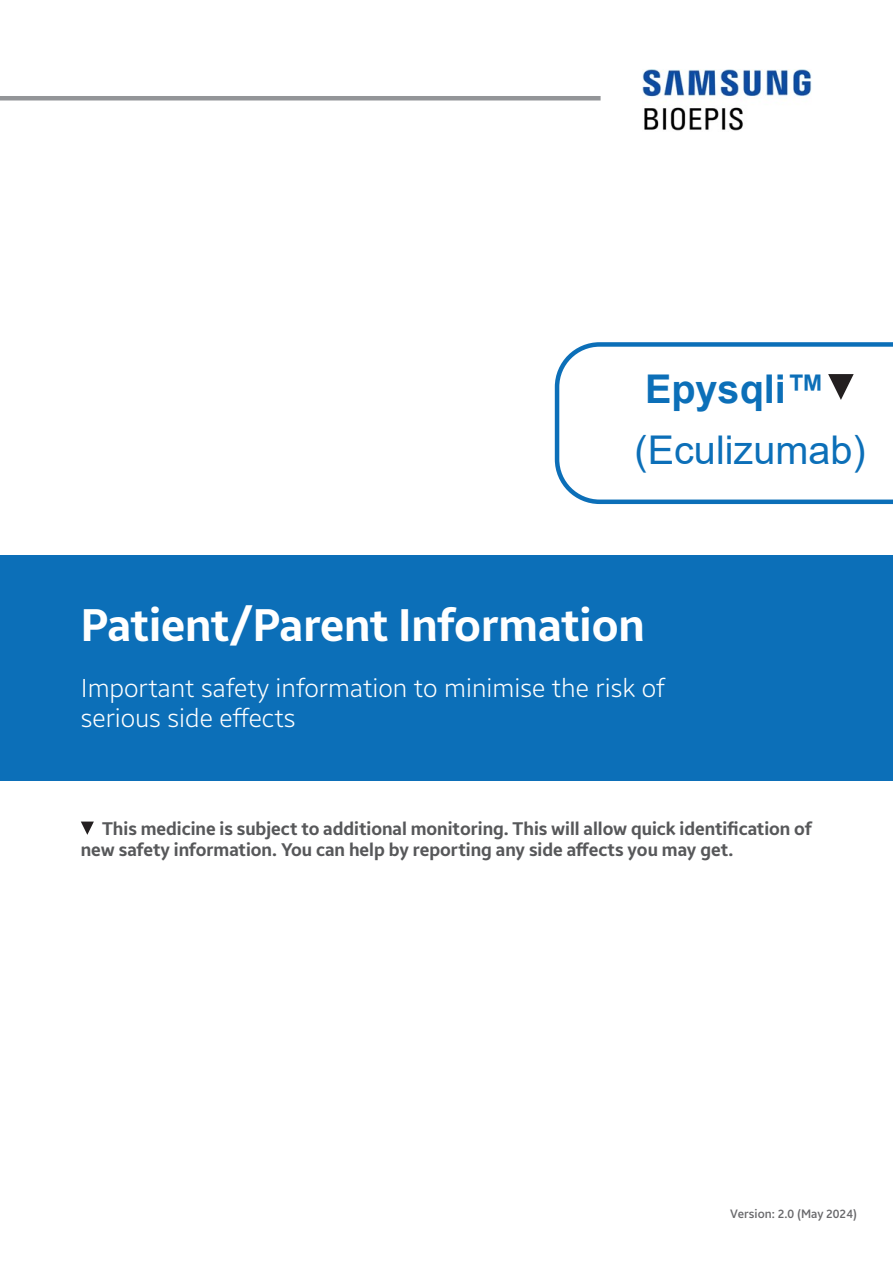
<style>
.page{position:relative;width:893px;height:1263px;background:#fff}
.page>*{position:absolute;margin:0;border:0;box-sizing:border-box;transform-origin:0 0}
.interior{font:700 45px "Samsung Sans";color:#fff}
.interior-2{font:39.6px/60.8px "Arial";color:#0c6fb8}
.interior-3{font:300 25.5px/30.6px "Samsung Sans";color:#fff}
.interior-4{font:700 18px/21.6px "Samsung Sans";color:#57585a}
.t1{font:500 12px "Samsung Sans";color:#69696c}
.s1{font-weight:700}
</style>
<div class="page">
<svg style="left:555px;top:342px;width:338px;height:162px"></svg>
<div style="left:0;top:555px;width:893px;height:225px;background:#0c6fb8"></div>
<svg style="left:828px;top:374px;width:26px;height:26px"></svg>
<svg style="left:81px;top:821px;width:13px;height:14px"></svg>
<img style="left:643px;top:70px;width:169px;height:61px">
<hr style="left:0;top:96px;width:601px;height:4px;background:#939598">
<p class="interior-2" style="left:635px;top:358px;width:233px"><span class="s1">Epysqli™ </span>(Eculizumab)</p>
<p class="interior" style="left:81px;top:593px;width:566px">Patient/Parent Information</p>
<p class="interior-3" style="left:81px;top:671px;width:586px">Important safety information to minimise the risk of serious side effects</p>
<p class="interior-4" style="left:81px;top:817px;width:733px;text-indent:21px">This medicine is subject to additional monitoring. This will allow quick identification of new safety information. You can help by reporting any side affects you may get.</p>
<p class="t1" style="left:730px;top:1205px;width:128px">Version: 2.0 (May 2024)</p>
</div>
